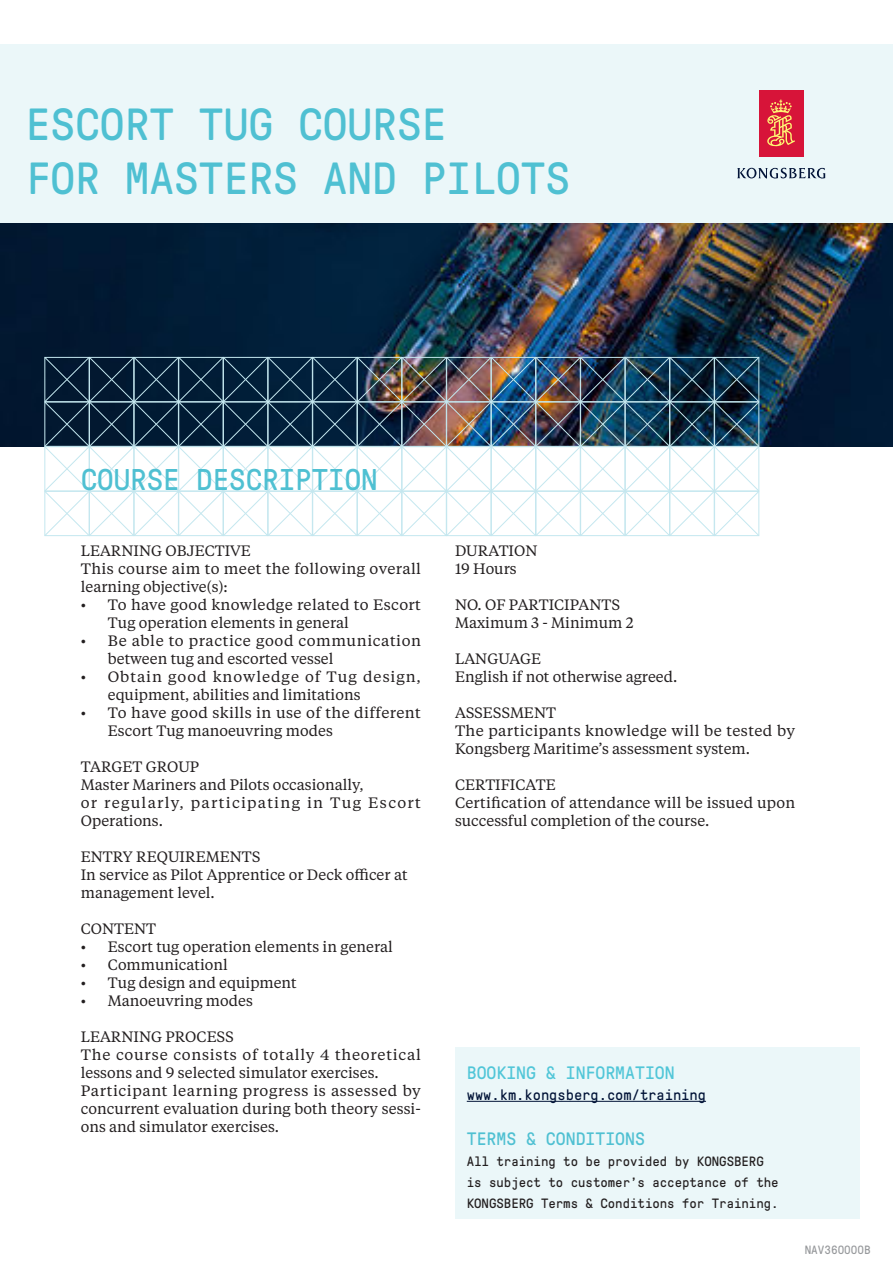
<style>
.page{position:relative;width:893px;height:1263px;background:#fff}
.page>*{position:absolute;margin:0;border:0;box-sizing:border-box;transform-origin:0 0}
.H0_-_Cover{font:45px "GT Pressura Mono";color:#4fc0d2}
.H2_-_Headlines__Norm{font:30px "GT Pressura Mono";color:#4fc0d2}
.H2_-_Headlines__Norm-2{font:18px "GT Pressura Mono";color:#51c6d8}
.H2_-_Headlines__Norm-3{font:18px "GT Pressura Mono";color:#4fc0d2}
.Body{font:15px/18px "Tiempos Text";color:#231f20}
.Body-2{font:15px/18px "Tiempos Text";letter-spacing:.02em;color:#231f20}
.Body-3{font:15px/18px "Tiempos Text";letter-spacing:.025em;color:#231f20}
.Body-4{font:15px/18px "Tiempos Text";letter-spacing:.035em;color:#231f20}
.Body-5{font:15px/18px "Tiempos Text";letter-spacing:.08em;color:#231f20}
.H2_-_Headlines__Norm-4{font:15px "GT Pressura Mono";color:#021438}
.H2_-_Headlines__Norm-5{font:13.5px/21px "GT Pressura Mono";color:#231f20}
.Chapter_top{font:12px "GT Pressura Mono";color:#97999c}
</style>
<div class="page">
<img style="left:0;top:223px;width:893px;height:223px">
<img style="left:44px;top:357px;width:715px;height:179px">
<div style="left:0;top:45px;width:893px;height:178px;background:#ebf7f9"></div>
<div style="left:759px;top:90px;width:44px;height:66px;background:#d71439"></div>
<svg style="left:767px;top:100px;width:28px;height:46px"></svg>
<svg style="left:737px;top:168px;width:88px;height:11px"></svg>
<div style="left:455px;top:1047px;width:405px;height:172px;background:#ebf7f9"></div>
<hr style="left:467px;top:1101px;width:239px;height:1px;background:#021438">
<p class="H0_-_Cover" style="left:26px;top:101px;width:422px">ESCORT TUG COURSE</p>
<p class="H0_-_Cover" style="left:26px;top:155px;width:546px">FOR MASTERS AND PILOTS</p>
<p class="H2_-_Headlines__Norm" style="left:81px;top:464px;width:299px">COURSE DESCRIPTION</p>
<p class="Body" style="left:81px;top:541px;width:172px">LEARNING OBJECTIVE</p>
<p class="Body-2" style="left:81px;top:559px;width:342px">This course aim to meet the following overall learning objective(s):</p>
<p class="Body" style="left:108px;top:595px;width:315px;text-indent:-27px">• To have good knowledge related to Escort<br>Tug operation elements in general</p>
<p class="Body-4" style="left:108px;top:631px;width:315px;text-indent:-27px">• Be able to practice good communication between tug and escorted vessel</p>
<p class="Body" style="left:108px;top:667px;width:315px;text-indent:-27px">• Obtain good knowledge of Tug design, equipment, abilities and limitations</p>
<p class="Body" style="left:108px;top:703px;width:315px;text-indent:-27px">• To have good skills in use of the different<br>Escort Tug manoeuvring modes</p>
<p class="Body" style="left:81px;top:757px;width:120px">TARGET GROUP</p>
<p class="Body" style="left:81px;top:775px;width:284px">Master Mariners and Pilots occasionally,</p>
<p class="Body-5" style="left:81px;top:793px;width:342px">or regularly, participating in Tug Escort<br>Operations.</p>
<p class="Body" style="left:81px;top:847px;width:181px">ENTRY REQUIREMENTS</p>
<p class="Body" style="left:81px;top:865px;width:328px">In service as Pilot Apprentice or Deck officer at</p>
<p class="Body" style="left:81px;top:883px;width:136px">management level.</p>
<p class="Body" style="left:81px;top:919px;width:77px">CONTENT</p>
<p class="Body" style="left:81px;top:937px;width:314px">• Escort tug operation elements in general</p>
<p class="Body" style="left:81px;top:955px;width:149px">• Communicationl</p>
<p class="Body" style="left:81px;top:973px;width:217px">• Tug design and equipment</p>
<p class="Body" style="left:81px;top:991px;width:174px">• Manoeuvring modes</p>
<p class="Body" style="left:81px;top:1027px;width:155px">LEARNING PROCESS</p>
<p class="Body-3" style="left:81px;top:1045px;width:342px">The course consists of totally 4 theoretical lessons and 9 selected simulator exercises.</p>
<p class="Body" style="left:81px;top:1081px;width:342px;text-align:justify">Participant learning progress is assessed by concurrent evaluation during both theory sessi&shy;ons and simulator exercises.</p>
<p class="Body" style="left:455px;top:541px;width:84px">DURATION</p>
<p class="Body" style="left:455px;top:559px;width:63px">19 Hours</p>
<p class="Body" style="left:455px;top:595px;width:167px">NO. OF PARTICIPANTS</p>
<p class="Body" style="left:455px;top:613px;width:180px">Maximum 3 - Minimum 2</p>
<p class="Body" style="left:455px;top:649px;width:88px">LANGUAGE</p>
<p class="Body" style="left:455px;top:667px;width:224px">English if not otherwise agreed.</p>
<p class="Body" style="left:455px;top:703px;width:103px">ASSESSMENT</p>
<p class="Body-2" style="left:455px;top:721px;width:342px">The participants knowledge will be tested by<br>Kongsberg Maritime’s assessment system.</p>
<p class="Body" style="left:455px;top:775px;width:102px">CERTIFICATE</p>
<p class="Body" style="left:455px;top:793px;width:342px">Certification of attendance will be issued upon successful completion of the course.</p>
<p class="H2_-_Headlines__Norm-2" style="left:467px;top:1063px;width:209px">BOOKING &amp; INFORMATION</p>
<p class="H2_-_Headlines__Norm-4" style="left:467px;top:1087px;width:241px">www.km.kongsberg.com/training</p>
<p class="H2_-_Headlines__Norm-3" style="left:467px;top:1129px;width:180px">TERMS &amp; CONDITIONS</p>
<p class="H2_-_Headlines__Norm-5" style="left:467px;top:1151px;width:313px">All training to be provided by KONGSBERG is subject to customer’s acceptance of the<br>KONGSBERG Terms &amp; Conditions for Training.</p>
<p class="Chapter_top" style="left:805px;top:1243px;width:67px">NAV360000B</p>
</div>
